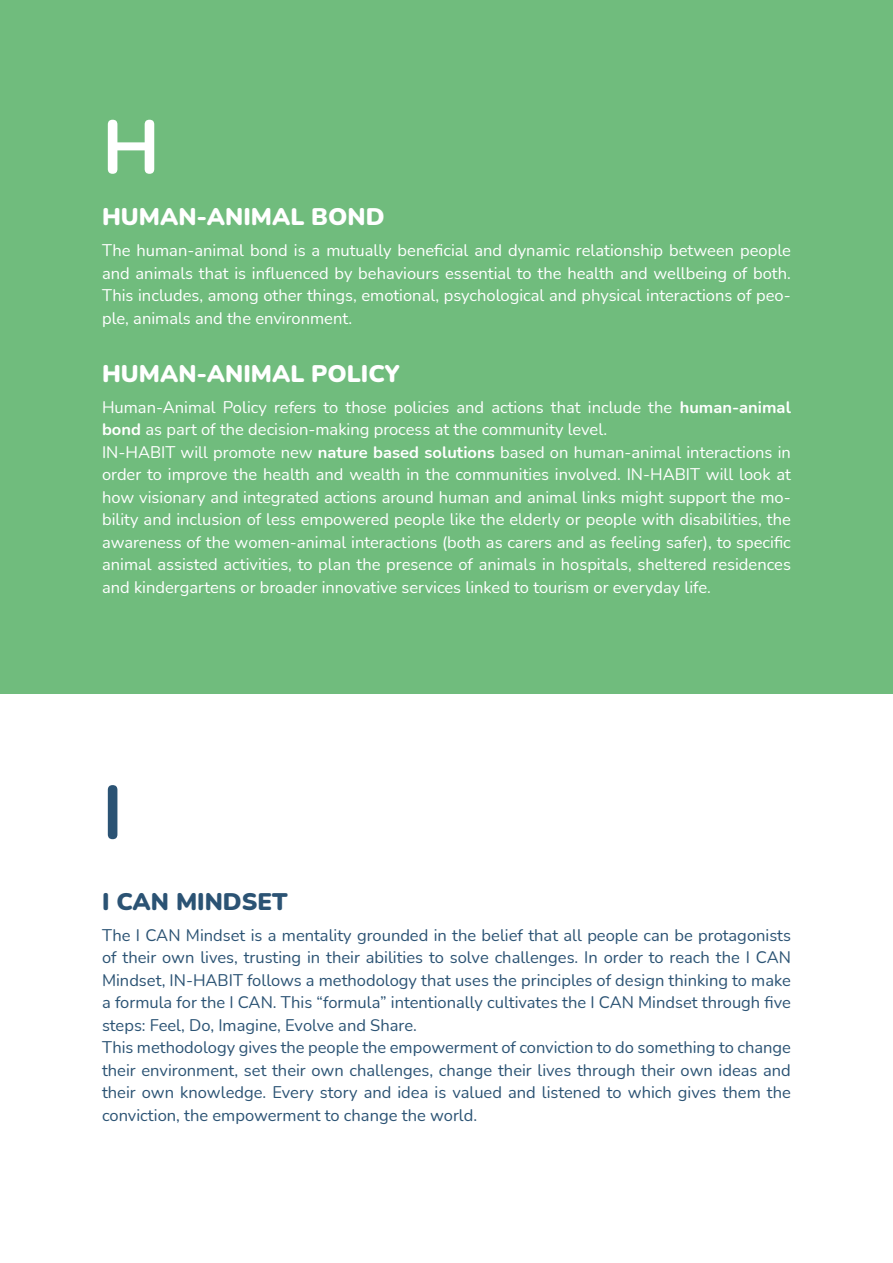
<style>
.page{position:relative;width:893px;height:1263px;background:#fff}
.page>*{position:absolute;margin:0;border:0;box-sizing:border-box;transform-origin:0 0}
.LETTER{font:700 75px "Nunito";color:#fff}
.LETTER-2{font:700 75px "Nunito";color:#2b5374}
.WORD{font:900 24px "Nunito";color:#fff}
.WORD-2{font:900 24px "Nunito";color:#2b5374}
.t1{font:16.5px/22.5px "Nunito";color:#fff;text-align:justify}
.t2{font:16.5px/22.5px "Nunito";color:#2b5374;text-align:justify}
.s1{font-weight:700}
</style>
<div class="page">
<div style="left:0;top:0;width:893px;height:694px;background:#70bc7d"></div>
<p class="LETTER" style="left:102px;top:94px;width:59px">H</p>
<p class="WORD" style="left:102px;top:200px;width:284px">HUMAN-ANIMAL BOND</p>
<p class="t1" style="left:102px;top:239px;width:690px">The human-animal bond is a mutually beneficial and dynamic relationship between people and animals that is influenced by behaviours essential to the health and wellbeing of both.<br>This includes, among other things, emotional, psychological and physical interactions of peo&shy;ple, animals and the environment.</p>
<p class="WORD" style="left:102px;top:356px;width:300px">HUMAN-ANIMAL POLICY</p>
<p class="t1" style="left:102px;top:395px;width:690px">Human-Animal Policy refers to those policies and actions that include the <span class="s1">human-animal bond</span> as part of the decision-making process at the community level.</p>
<p class="t1" style="left:102px;top:440px;width:690px">IN-HABIT will promote new <span class="s1">nature based solutions</span> based on human-animal interactions in order to improve the health and wealth in the communities involved. IN-HABIT will look at how visionary and integrated actions around human and animal links might support the mo&shy;bility and inclusion of less empowered people like the elderly or people with disabilities, the awareness of the women-animal interactions (both as carers and as feeling safer), to specific animal assisted activities, to plan the presence of animals in hospitals, sheltered residences and kindergartens or broader innovative services linked to tourism or everyday life.</p>
<p class="LETTER-2" style="left:102px;top:759px;width:23px">I</p>
<p class="WORD-2" style="left:102px;top:884px;width:187px">I CAN MINDSET</p>
<p class="t2" style="left:102px;top:923px;width:690px">The I CAN Mindset is a mentality grounded in the belief that all people can be protagonists of their own lives, trusting in their abilities to solve challenges. In order to reach the I CAN Mindset, IN-HABIT follows a methodology that uses the principles of design thinking to make a formula for the I CAN. This “formula” intentionally cultivates the I CAN Mindset through five steps: Feel, Do, Imagine, Evolve and Share.</p>
<p class="t2" style="left:102px;top:1036px;width:690px">This methodology gives the people the empowerment of conviction to do something to change their environment, set their own challenges, change their lives through their own ideas and their own knowledge. Every story and idea is valued and listened to which gives them the conviction, the empowerment to change the world.</p>
</div>
